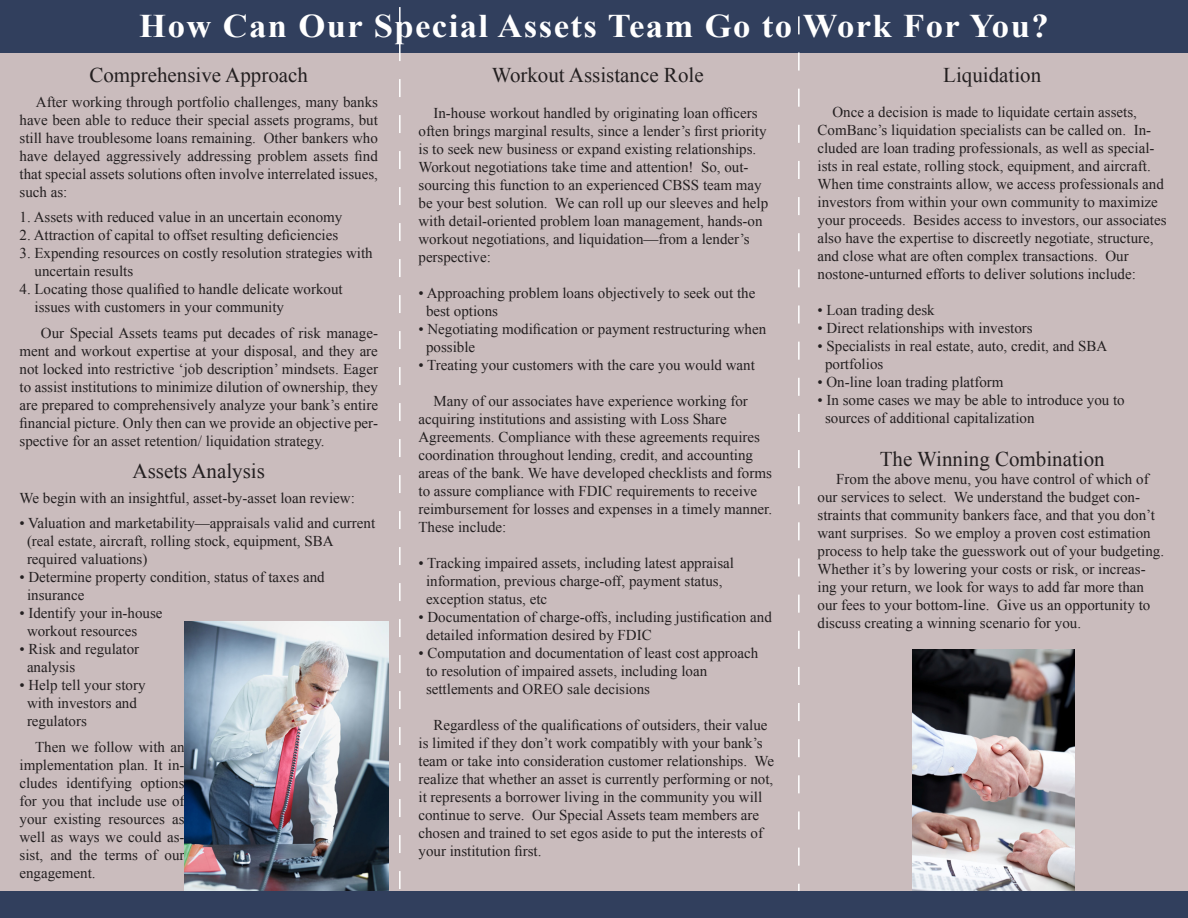
<style>
.page{position:relative;width:1188px;height:918px;background:#fff}
.page>*{position:absolute;margin:0;border:0;box-sizing:border-box;transform-origin:0 0}
.t1{font:700 33px "Times New Roman";letter-spacing:.04em;color:#fff;scale:1.05 1}
.t2{font:21px "Times New Roman";color:#231f20}
.t3{font:15px/18px "Times New Roman";color:#231f20}
</style>
<div class="page">
<div style="left:0;top:17px;width:1188px;height:883px;background:#cabcbd"></div>
<div style="left:0;top:0;width:1188px;height:53px;background:#313f5d"></div>
<svg style="left:399px;top:7px;width:2px;height:882px"></svg>
<svg style="left:798px;top:16px;width:2px;height:875px"></svg>
<img style="left:185px;top:622px;width:203px;height:269px">
<img style="left:912px;top:650px;width:162px;height:241px">
<div style="left:0;top:891px;width:1188px;height:27px;background:#313f5d"></div>
<p class="t1" style="left:139px;top:3px;width:868px">How Can Our Special Assets Team Go to Work For You?</p>
<p class="t2" style="left:89px;top:61px;width:220px">Comprehensive Approach</p>
<p class="t3" style="left:20px;top:93px;width:360px;text-align:justify;text-indent:16px">After working through portfolio challenges, many banks have been able to reduce their special assets programs, but still have troublesome loans remaining. Other bankers who have delayed aggressively addressing problem assets find that special assets solutions often involve interrelated issues, such as:</p>
<p class="t3" style="left:20px;top:208px;width:324px">1. Assets with reduced value in an uncertain economy</p>
<p class="t3" style="left:20px;top:226px;width:320px">2. Attraction of capital to offset resulting deficiencies</p>
<p class="t3" style="left:20px;top:244px;width:355px">3. Expending resources on costly resolution strategies with</p>
<p class="t3" style="left:34px;top:262px;width:100px">uncertain results</p>
<p class="t3" style="left:20px;top:280px;width:325px">4. Locating those qualified to handle delicate workout</p>
<p class="t3" style="left:34px;top:298px;width:251px">issues with customers in your community</p>
<p class="t3" style="left:20px;top:323px;width:360px;text-align:justify;text-indent:21px">Our Special Assets teams put decades of risk manage&shy;ment and workout expertise at your disposal, and they are not locked into restrictive ‘job description’ mindsets. Eager to assist institutions to minimize dilution of ownership, they are prepared to comprehensively analyze your bank’s entire financial picture. Only then can we provide an objective per&shy;spective for an asset retention/ liquidation strategy.</p>
<p class="t2" style="left:133px;top:457px;width:134px">Assets Analysis</p>
<p class="t3" style="left:20px;top:489px;width:337px">We begin with an insightful, asset-by-asset loan review:</p>
<p class="t3" style="left:20px;top:514px;width:357px">• Valuation and marketability—appraisals valid and current</p>
<p class="t3" style="left:27px;top:532px;width:308px">(real estate, aircraft, rolling stock, equipment, SBA</p>
<p class="t3" style="left:27px;top:550px;width:122px">required valuations)</p>
<p class="t3" style="left:20px;top:568px;width:307px">• Determine property condition, status of taxes and</p>
<p class="t3" style="left:27px;top:586px;width:59px">insurance</p>
<p class="t3" style="left:20px;top:604px;width:145px">• Identify your in-house</p>
<p class="t3" style="left:27px;top:622px;width:112px">workout resources</p>
<p class="t3" style="left:20px;top:640px;width:121px">• Risk and regulator</p>
<p class="t3" style="left:27px;top:658px;width:50px">analysis</p>
<p class="t3" style="left:20px;top:676px;width:128px">• Help tell your story</p>
<p class="t3" style="left:27px;top:694px;width:111px">with investors and</p>
<p class="t3" style="left:27px;top:712px;width:61px">regulators</p>
<p class="t3" style="left:20px;top:737px;width:167px;text-align:justify;text-indent:16px">Then we follow with an implementation plan. It in&shy;cludes identifying options for you that include use of your existing resources as well as ways we could as&shy;sist, and the terms of our engagement.</p>
<p class="t2" style="left:492px;top:61px;width:213px">Workout Assistance Role</p>
<p class="t3" style="left:418px;top:104px;width:351px;text-indent:15px">In-house workout handled by originating loan officers often brings marginal results, since a lender’s first priority is to seek new business or expand existing relationships.<br>Workout negotiations take time and attention! So, out&shy;sourcing this function to an experienced CBSS team may be your best solution. We can roll up our sleeves and help with detail-oriented problem loan management, hands-on workout negotiations, and liquidation—from a lender’s perspective:</p>
<p class="t3" style="left:418px;top:284px;width:338px">• Approaching problem loans objectively to seek out the</p>
<p class="t3" style="left:426px;top:302px;width:74px">best options</p>
<p class="t3" style="left:418px;top:320px;width:349px">• Negotiating modification or payment restructuring when</p>
<p class="t3" style="left:426px;top:338px;width:51px">possible</p>
<p class="t3" style="left:418px;top:356px;width:338px">• Treating your customers with the care you would want</p>
<p class="t3" style="left:418px;top:392px;width:355px;text-indent:15px">Many of our associates have experience working for acquiring institutions and assisting with Loss Share Agreements. Compliance with these agreements requires coordination throughout lending, credit, and accounting areas of the bank. We have developed checklists and forms to assure compliance with FDIC requirements to receive reimbursement for losses and expenses in a timely manner.<br>These include:</p>
<p class="t3" style="left:418px;top:554px;width:317px">• Tracking impaired assets, including latest appraisal</p>
<p class="t3" style="left:426px;top:572px;width:298px">information, previous charge-off, payment status,</p>
<p class="t3" style="left:426px;top:590px;width:123px">exception status, etc</p>
<p class="t3" style="left:418px;top:608px;width:355px">• Documentation of charge-offs, including justification and</p>
<p class="t3" style="left:426px;top:626px;width:227px">detailed information desired by FDIC</p>
<p class="t3" style="left:418px;top:644px;width:341px">• Computation and documentation of least cost approach</p>
<p class="t3" style="left:426px;top:662px;width:283px">to resolution of impaired assets, including loan</p>
<p class="t3" style="left:426px;top:680px;width:226px">settlements and OREO sale decisions</p>
<p class="t3" style="left:418px;top:716px;width:357px;text-indent:15px">Regardless of the qualifications of outsiders, their value is limited if they don’t work compatibly with your bank’s team or take into consideration customer relationships. We realize that whether an asset is currently performing or not, it represents a borrower living in the community you will continue to serve. Our Special Assets team members are chosen and trained to set egos aside to put the interests of your institution first.</p>
<p class="t2" style="left:943px;top:61px;width:100px">Liquidation</p>
<p class="t3" style="left:818px;top:102px;width:351px;text-indent:15px">Once a decision is made to liquidate certain assets, ComBanc’s liquidation specialists can be called on. In&shy;cluded are loan trading professionals, as well as special&shy;ists in real estate, rolling stock, equipment, and aircraft.<br>When time constraints allow, we access professionals and investors from within your own community to maximize your proceeds. Besides access to investors, our associates also have the expertise to discreetly negotiate, structure, and close what are often complex transactions. Our nostone-unturned efforts to deliver solutions include:</p>
<p class="t3" style="left:818px;top:300px;width:119px">• Loan trading desk</p>
<p class="t3" style="left:818px;top:318px;width:217px">• Direct relationships with investors</p>
<p class="t3" style="left:818px;top:336px;width:291px">• Specialists in real estate, auto, credit, and SBA</p>
<p class="t3" style="left:825px;top:354px;width:60px">portfolios</p>
<p class="t3" style="left:818px;top:372px;width:188px">• On-line loan trading platform</p>
<p class="t3" style="left:818px;top:390px;width:309px">• In some cases we may be able to introduce you to</p>
<p class="t3" style="left:825px;top:408px;width:211px">sources of additional capitalization</p>
<p class="t2" style="left:880px;top:445px;width:227px">The Winning Combination</p>
<p class="t3" style="left:818px;top:470px;width:348px;text-indent:19px">From the above menu, you have control of which of our services to select. We understand the budget con&shy;straints that community bankers face, and that you don’t want surprises. So we employ a proven cost estimation process to help take the guesswork out of your budgeting.<br>Whether it’s by lowering your costs or risk, or increas&shy;ing your return, we look for ways to add far more than our fees to your bottom-line. Give us an opportunity to discuss creating a winning scenario for you.</p>
</div>
